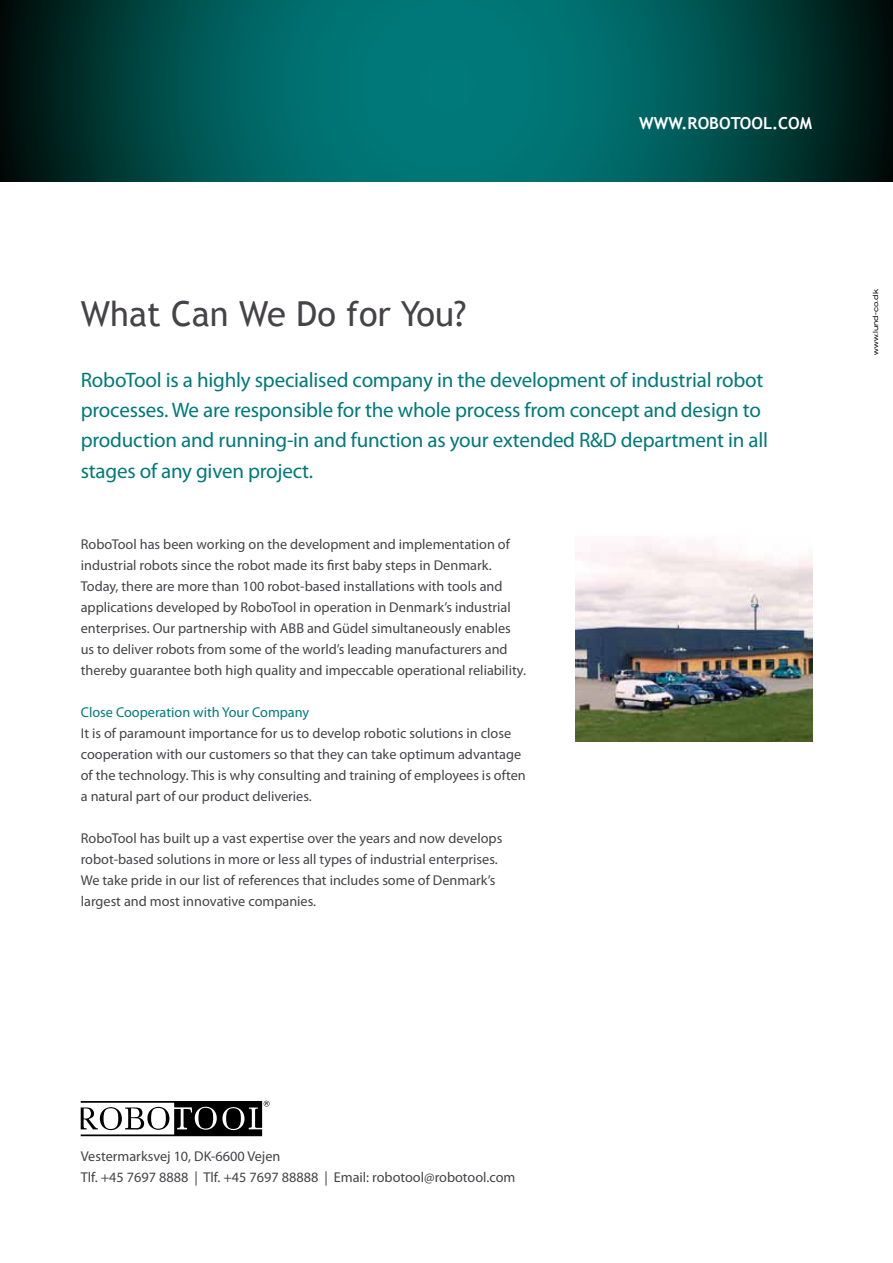
<style>
.page{position:relative;width:893px;height:1263px;background:#fff}
.page>*{position:absolute;margin:0;border:0;box-sizing:border-box;transform-origin:0 0}
.t1{font:34.5px "Trebuchet MS";color:#454347}
.t2{font:21px/30px "Myriad Pro";letter-spacing:-.01em;color:#00797a}
.t3{font:700 16.5px "Trebuchet MS";color:#fff}
.t4{font:14.25px/21px "Myriad Pro";color:#454347}
.t5{font:14.25px "Myriad Pro";color:#00797a}
.t6{font:expanded 7.5px "Akzidenz Grotesk BQ";color:#000}
</style>
<div class="page">
<svg style="left:0;top:0;width:893px;height:182px;background:#005352"></svg>
<img style="left:576px;top:537px;width:236px;height:205px">
<svg style="left:81px;top:1101px;width:188px;height:35px"></svg>
<p class="t3" style="left:639px;top:113px;width:175px">WWW.ROBOTOOL.COM</p>
<h1 class="t1" style="left:81px;top:293px;width:387px">What Can We Do for You?</h1>
<p class="t2" style="left:81px;top:366px;width:689px">RoboTool is a highly specialised company in the development of industrial robot processes. We are responsible for the whole process from concept and design to production and running-in and function as your extended R&amp;D department in all stages of any given project.</p>
<p class="t4" style="left:81px;top:534px;width:447px">RoboTool has been working on the development and implementation of industrial robots since the robot made its first baby steps in Denmark.<br>Today, there are more than 100 robot-based installations with tools and applications developed by RoboTool in operation in Denmark’s industrial enterprises. Our partnership with ABB and Güdel simultaneously enables us to deliver robots from some of the world’s leading manufacturers and thereby guarantee both high quality and impeccable operational reliability.</p>
<p class="t5" style="left:81px;top:705px;width:230px">Close Cooperation with Your Company</p>
<p class="t4" style="left:81px;top:723px;width:446px">It is of paramount importance for us to develop robotic solutions in close cooperation with our customers so that they can take optimum advantage of the technology. This is why consulting and training of employees is often a natural part of our product deliveries.</p>
<p class="t4" style="left:81px;top:828px;width:423px">RoboTool has built up a vast expertise over the years and now develops robot-based solutions in more or less all types of industrial enterprises.<br>We take pride in our list of references that includes some of Denmark’s largest and most innovative companies.</p>
<p class="t6" style="left:871px;top:355px;width:68px;rotate:-90deg">www.lund-co.dk</p>
<p class="t4" style="left:81px;top:1146px;width:436px">Vestermarksvej 10, DK-6600 Vejen<br>Tlf. +45 7697 8888 | Tlf. +45 7697 88888 | Email: robotool@robotool.com</p>
</div>
